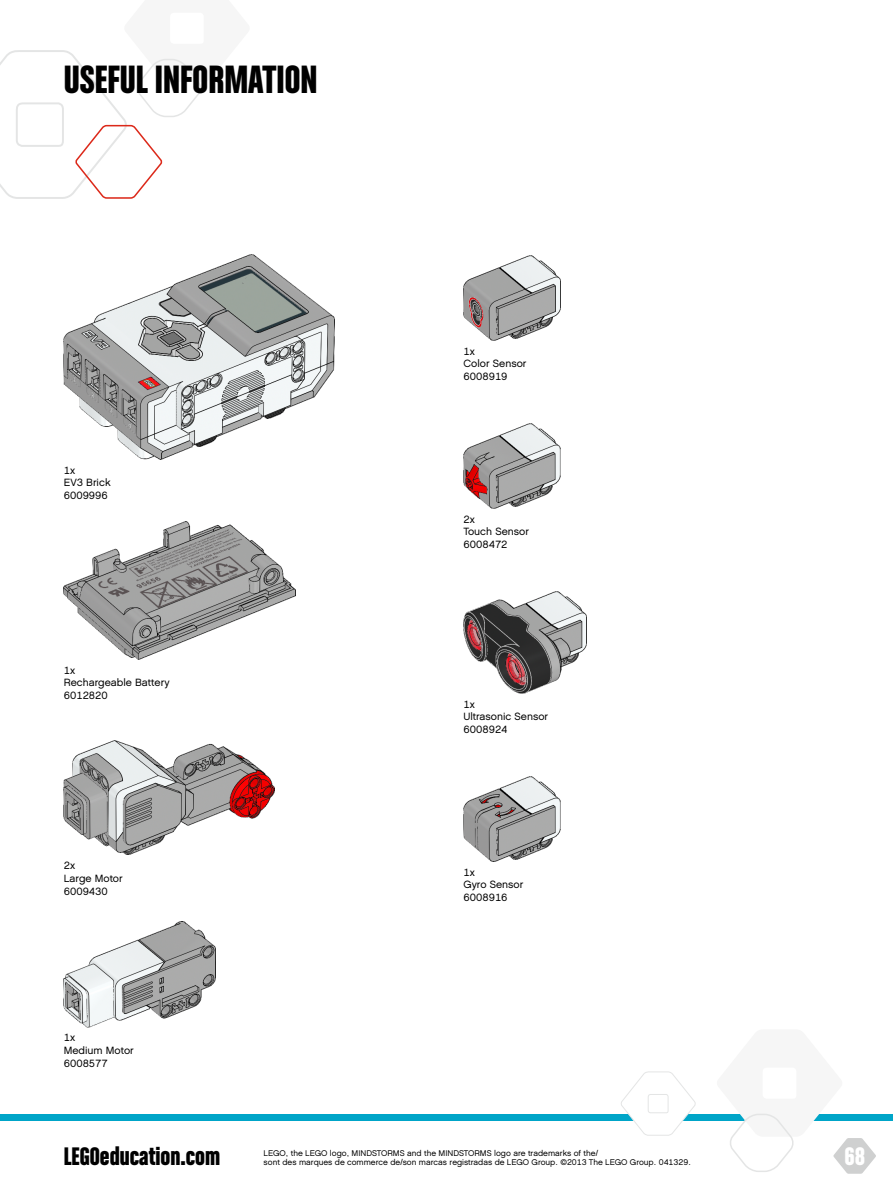
<style>
.page{position:relative;width:893px;height:1191px;background:#fff}
.page>*{position:absolute;margin:0;border:0;box-sizing:border-box;transform-origin:0 0}
.t1{font:700 42px "LEGO Chalet Comprime 80";color:#000}
.t2{font:700 27px "LEGO Chalet Comprime 60";color:#000}
.t3{font:700 27px "LEGO Chalet Comprime 80";color:#fff}
.t4{font:10.5px/12.8px "LEGO Chalet 60";color:#000}
.t5{font:8.25px/9.8px "LEGO Chalet 60";color:#000}
</style>
<div class="page">
<div style="left:0;top:1114px;width:893px;height:6px;background:#00a5c8"></div>
<svg style="left:621px;top:1071px;width:75px;height:65px"></svg>
<svg style="left:0;top:50px;width:201px;height:149px"></svg>
<img style="left:463px;top:776px;width:98px;height:85px">
<img style="left:463px;top:591px;width:124px;height:102px">
<img style="left:463px;top:255px;width:97px;height:85px">
<img style="left:463px;top:423px;width:97px;height:85px">
<img style="left:64px;top:921px;width:151px;height:106px">
<img style="left:64px;top:521px;width:231px;height:138px">
<img style="left:64px;top:740px;width:210px;height:115px">
<img style="left:64px;top:255px;width:271px;height:204px">
<svg style="left:717px;top:1113px;width:159px;height:60px"></svg>
<h1 class="t1" style="left:64px;top:55px;width:255px">USEFUL INFORMATION</h1>
<p class="t4" style="left:64px;top:463px;width:48px">1x<br>EV3 Brick<br>6009996</p>
<p class="t4" style="left:64px;top:663px;width:108px">1x<br>Rechargeable Battery<br>6012820</p>
<p class="t4" style="left:64px;top:859px;width:60px">2x<br>Large Motor<br>6009430</p>
<p class="t4" style="left:64px;top:1031px;width:72px">1x<br>Medium Motor<br>6008577</p>
<p class="t4" style="left:463px;top:344px;width:64px">1x<br>Color Sensor<br>6008919</p>
<p class="t4" style="left:463px;top:512px;width:67px">2x<br>Touch Sensor<br>6008472</p>
<p class="t4" style="left:463px;top:697px;width:86px">1x<br>Ultrasonic Sensor<br>6008924</p>
<p class="t4" style="left:463px;top:865px;width:61px">1x<br>Gyro Sensor<br>6008916</p>
<h2 class="t2" style="left:64px;top:1140px;width:158px">LEGOeducation.com</h2>
<h2 class="t3" style="left:844px;top:1140px;width:22px">68</h2>
<p class="t5" style="left:264px;top:1148px;width:429px">LEGO, the LEGO logo, MINDSTORMS and the MINDSTORMS logo are trademarks of the/<br>sont des marques de commerce de/son marcas registradas de LEGO Group. ©2013 The LEGO Group. 041329.</p>
</div>
